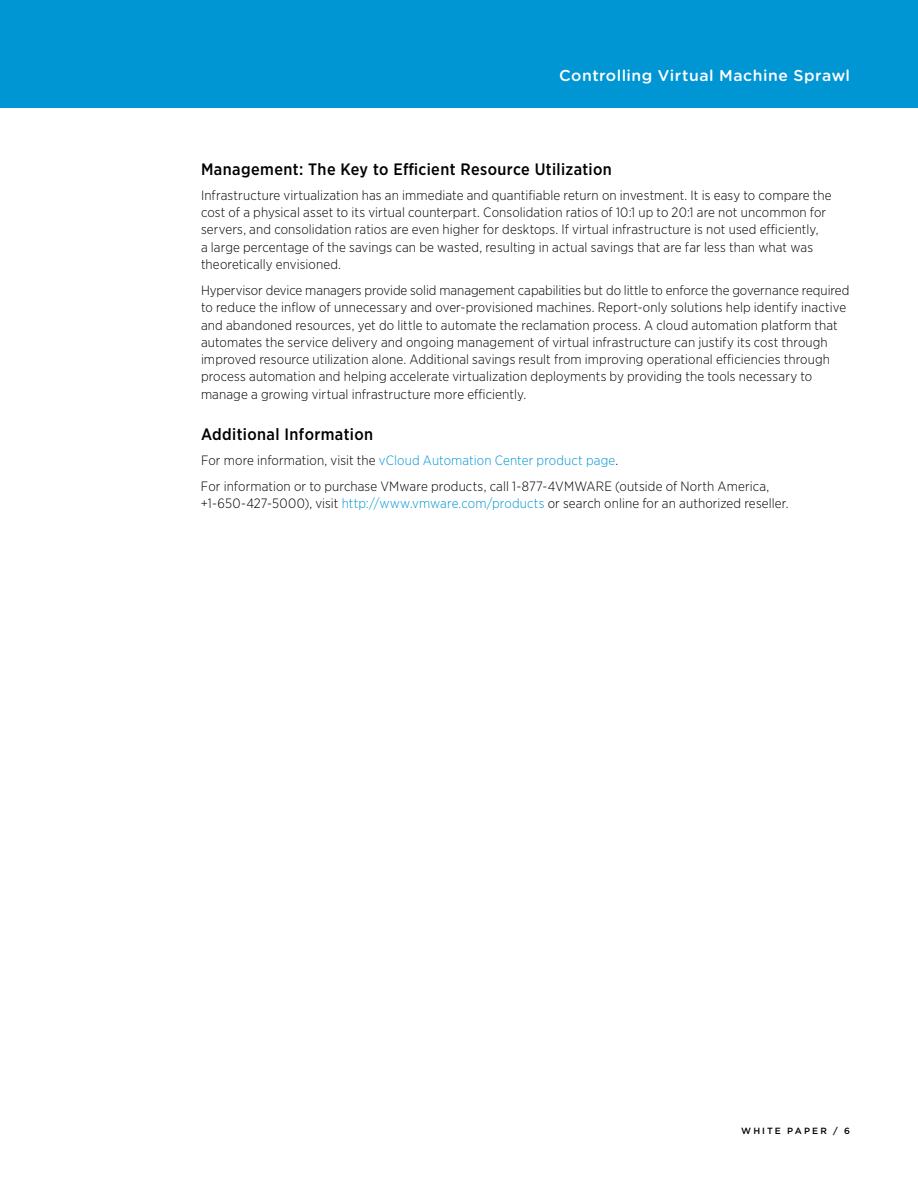
<style>
.page{position:relative;width:918px;height:1188px;background:#fff}
.page>*{position:absolute;margin:0;border:0;box-sizing:border-box;transform-origin:0 0}
.t1{font:500 16.5px "Gotham Narrow";letter-spacing:.02em;color:#000}
.t2{font:500 15.75px "Gotham Rounded";letter-spacing:.03em;color:#fff}
.t3{font:300 13.5px/17.2px "Gotham Narrow";letter-spacing:.005em;color:#000}
.t4{font:500 9px "Gotham";letter-spacing:.23em;color:#000}
.s1{color:#0095d3}
</style>
<div class="page">
<div style="left:0;top:0;width:918px;height:108px;background:#0095d3"></div>
<p class="t2" style="left:559px;top:64px;width:292px">Controlling Virtual Machine Sprawl</p>
<p class="t1" style="left:201px;top:159px;width:412px">Management: The Key to Efficient Resource Utilization</p>
<p class="t3" style="left:201px;top:186px;width:632px">Infrastructure virtualization has an immediate and quantifiable return on investment. It is easy to compare the cost of a physical asset to its virtual counterpart. Consolidation ratios of 10:1 up to 20:1 are not uncommon for servers, and consolidation ratios are even higher for desktops. If virtual infrastructure is not used efficiently,<br>a large percentage of the savings can be wasted, resulting in actual savings that are far less than what was theoretically envisioned.</p>
<p class="t3" style="left:201px;top:282px;width:650px">Hypervisor device managers provide solid management capabilities but do little to enforce the governance required to reduce the inflow of unnecessary and over-provisioned machines. Report-only solutions help identify inactive and abandoned resources, yet do little to automate the reclamation process. A cloud automation platform that automates the service delivery and ongoing management of virtual infrastructure can justify its cost through improved resource utilization alone. Additional savings result from improving operational efficiencies through process automation and helping accelerate virtualization deployments by providing the tools necessary to manage a growing virtual infrastructure more efficiently.</p>
<p class="t1" style="left:201px;top:424px;width:174px">Additional Information</p>
<p class="t3" style="left:201px;top:447px;width:570px;line-height:26.2px">For more information, visit the <span class="s1">vCloud Automation Center product page</span>.<br>For information or to purchase VMware products, call 1-877-4VMWARE (outside of North America,</p>
<p class="t3" style="left:201px;top:495px;width:589px">+1-650-427-5000), visit <span class="s1">http://www.vmware.com/products</span> or search online for an authorized reseller.</p>
<p class="t4" style="left:741px;top:1125px;width:110px">W HITE PAPER / 6</p>
</div>
